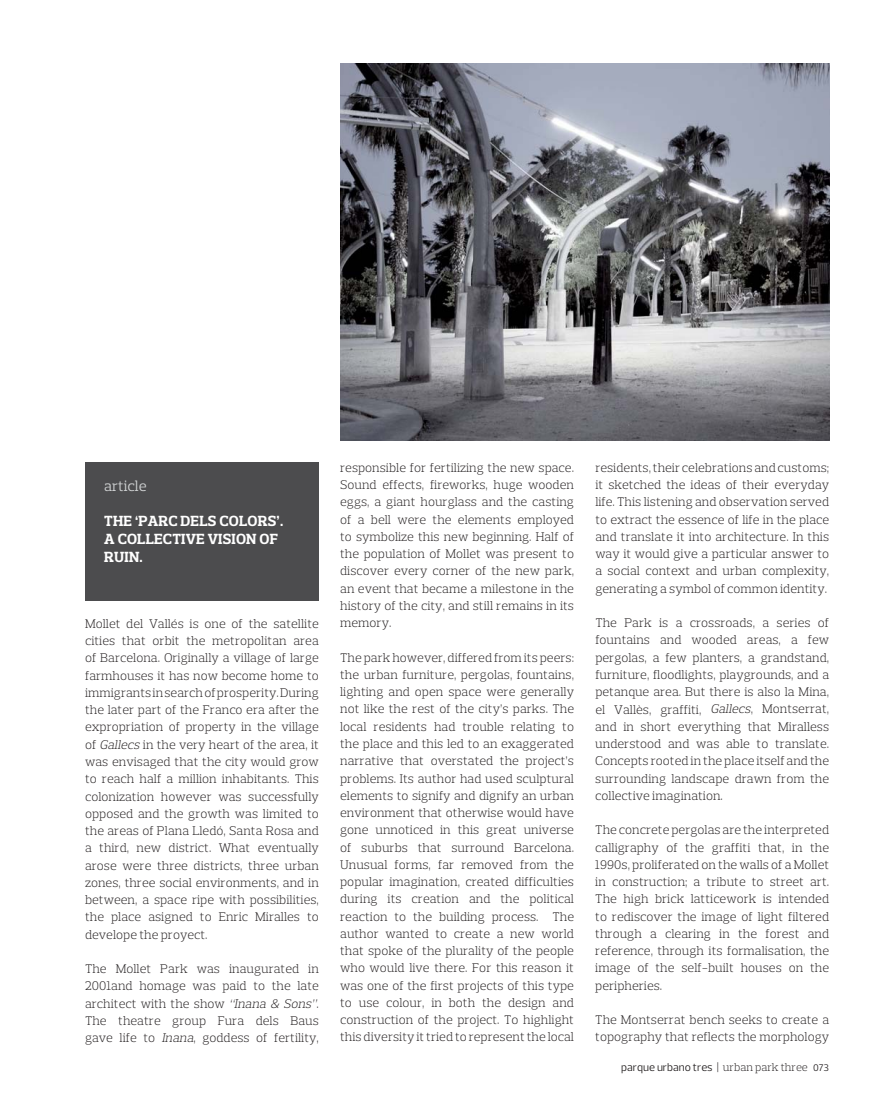
<style>
.page{position:relative;width:893px;height:1106px;background:#fff}
.page>*{position:absolute;margin:0;border:0;box-sizing:border-box;transform-origin:0 0}
.t1{font:700 15px/18px "Prelo Slab";letter-spacing:.015em;color:#fff}
.t2{font:15px "Prelo Slab";color:#d1d3d4}
.t3{font:300 12.75px/17.2px "Prelo Slab";color:#231f20;text-align:justify}
.t4{font:11.25px "Prelo";color:#231f20}
.s1{font-style:italic}
.s2{font-family:"Prelo Slab";font-weight:300}
.s3{font-size:9.75px}
</style>
<div class="page">
<img style="left:340px;top:64px;width:489px;height:376px">
<div style="left:85px;top:462px;width:234px;height:138px;background:#4c4c4e"></div>
<p class="t2" style="left:104px;top:480px;width:44px">article</p>
<p class="t1" style="left:104px;top:513px;width:180px">THE ‘PARC DELS COLORS’.<br>A COLLECTIVE VISION OF<br>RUIN.</p>
<p class="t3" style="left:85px;top:616px;width:235px">Mollet del Vallés is one of the satellite cities that orbit the metropolitan area of Barcelona. Originally a village of large farmhouses it has now become home to immigrants in search of prosperity. During the later part of the Franco era after the expropriation of property in the village of <span class="s1">Gallecs</span> in the very heart of the area, it was envisaged that the city would grow to reach half a million inhabitants. This colonization however was successfully opposed and the growth was limited to the areas of Plana Lledó, Santa Rosa and a third, new district. What eventually arose were three districts, three urban zones, three social environments, and in between, a space ripe with possibilities, the place asigned to Enric Miralles to develope the proyect.</p>
<p class="t3" style="left:85px;top:961px;width:235px">The Mollet Park was inaugurated in 2001and homage was paid to the late architect with the show <span class="s1">“Inana &amp; Sons”</span>.<br>The theatre group Fura dels Baus gave life to <span class="s1">Inana</span>, goddess of fertility,</p>
<p class="t3" style="left:340px;top:460px;width:235px">responsible for fertilizing the new space.<br>Sound effects, fireworks, huge wooden eggs, a giant hourglass and the casting of a bell were the elements employed to symbolize this new beginning. Half of the population of Mollet was present to discover every corner of the new park, an event that became a milestone in the history of the city, and still remains in its memory.</p>
<p class="t3" style="left:340px;top:650px;width:235px">The park however, differed from its peers: the urban furniture, pergolas, fountains, lighting and open space were generally not like the rest of the city’s parks. The local residents had trouble relating to the place and this led to an exaggerated narrative that overstated the project’s problems. Its author had used sculptural elements to signify and dignify an urban environment that otherwise would have gone unnoticed in this great universe of suburbs that surround Barcelona.<br>Unusual forms, far removed from the popular imagination, created difficulties during its creation and the political reaction to the building process. The author wanted to create a new world that spoke of the plurality of the people who would live there. For this reason it was one of the first projects of this type to use colour, in both the design and construction of the project. To highlight this diversity it tried to represent the local</p>
<p class="t3" style="left:595px;top:460px;width:235px">residents, their celebrations and customs; it sketched the ideas of their everyday life. This listening and observation served to extract the essence of life in the place and translate it into architecture. In this way it would give a particular answer to a social context and urban complexity, generating a symbol of common identity.</p>
<p class="t3" style="left:595px;top:615px;width:235px">The Park is a crossroads, a series of fountains and wooded areas, a few pergolas, a few planters, a grandstand, furniture, floodlights, playgrounds, and a petanque area. But there is also la Mina, el Vallès, graffiti, <span class="s1">Gallecs</span>, Montserrat, and in short everything that Miralless understood and was able to translate.<br>Concepts rooted in the place itself and the surrounding landscape drawn from the collective imagination.</p>
<p class="t3" style="left:595px;top:822px;width:235px">The concrete pergolas are the interpreted calligraphy of the graffiti that, in the 1990s, proliferated on the walls of a Mollet in construction; a tribute to street art.<br>The high brick latticework is intended to rediscover the image of light filtered through a clearing in the forest and reference, through its formalisation, the image of the self-built houses on the peripheries.</p>
<p class="t3" style="left:595px;top:1012px;width:235px">The Montserrat bench seeks to create a topography that reflects the morphology</p>
<p class="t4" style="left:621px;top:1062px;width:209px">parque urbano tres | <span class="s2">urban park three</span> <span class="s3">073</span></p>
</div>
